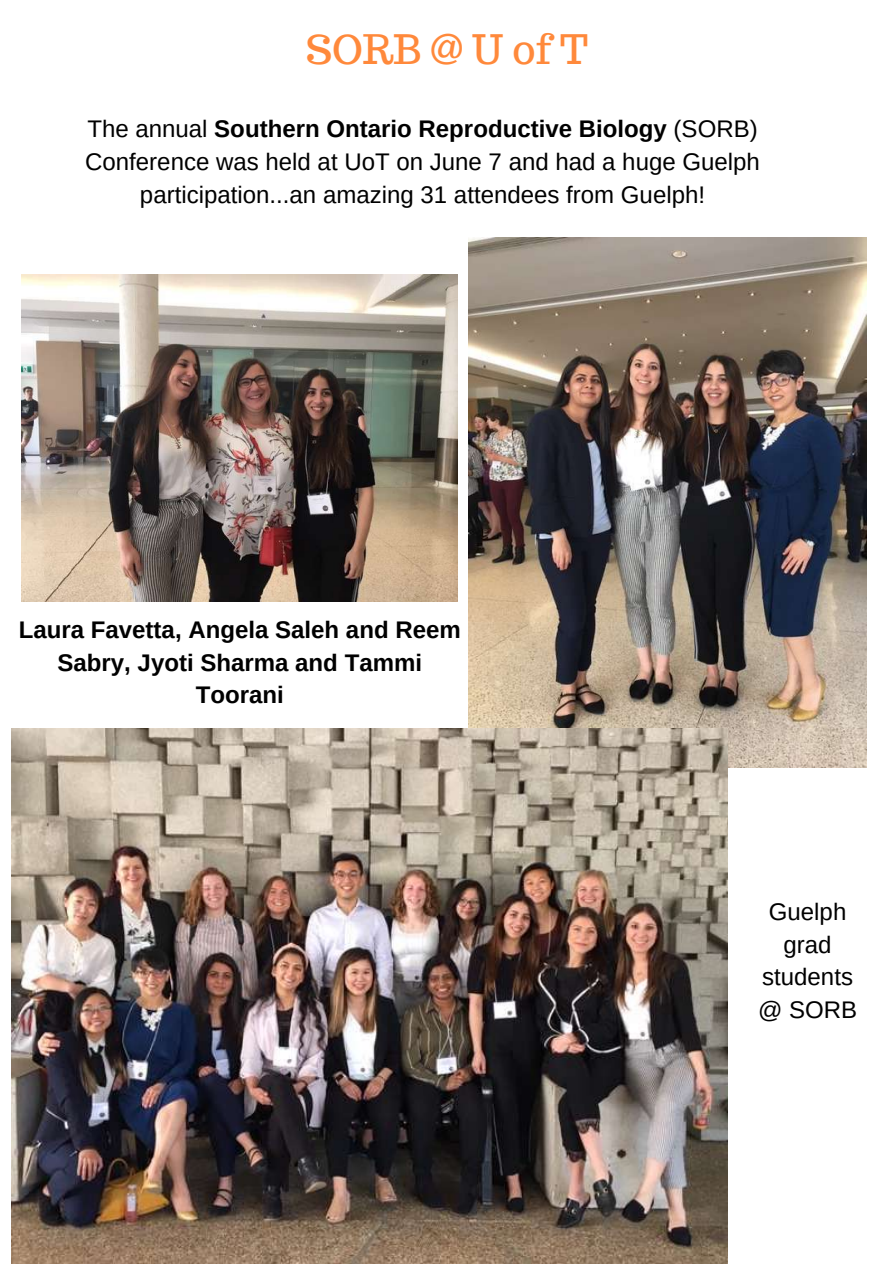
<style>
.page{position:relative;width:894px;height:1264px;background:#fff}
.page>*{position:absolute;margin:0;border:0;box-sizing:border-box;transform-origin:0 0}
.t1{font:39.75px "Trocchi";color:#ff893b}
.t2{font:24px/32.7px "Arimo";color:#000;text-align:center}
.t3{font:700 24px/32.7px "Arimo";color:#000;text-align:center}
.s1{font-weight:700}
</style>
<div class="page">
<img style="left:22px;top:275px;width:436px;height:326px">
<img style="left:468px;top:238px;width:398px;height:529px">
<img style="left:11px;top:728px;width:715px;height:535px">
<h1 class="t1" style="left:306px;top:24px;width:283px">SORB @ U of T</h1>
<p class="t2" style="left:85px;top:113px;width:676px">The annual <span class="s1">Southern Ontario Reproductive Biology</span> (SORB)<br>Conference was held at UoT on June 7 and had a huge Guelph participation...an amazing 31 attendees from Guelph!</p>
<p class="t3" style="left:19px;top:613px;width:443px">Laura Favetta, Angela Saleh and Reem<br>Sabry, Jyoti Sharma and Tammi<br>Toorani</p>
<p class="t2" style="left:757px;top:895px;width:101px">Guelph grad students @ SORB</p>
</div>
